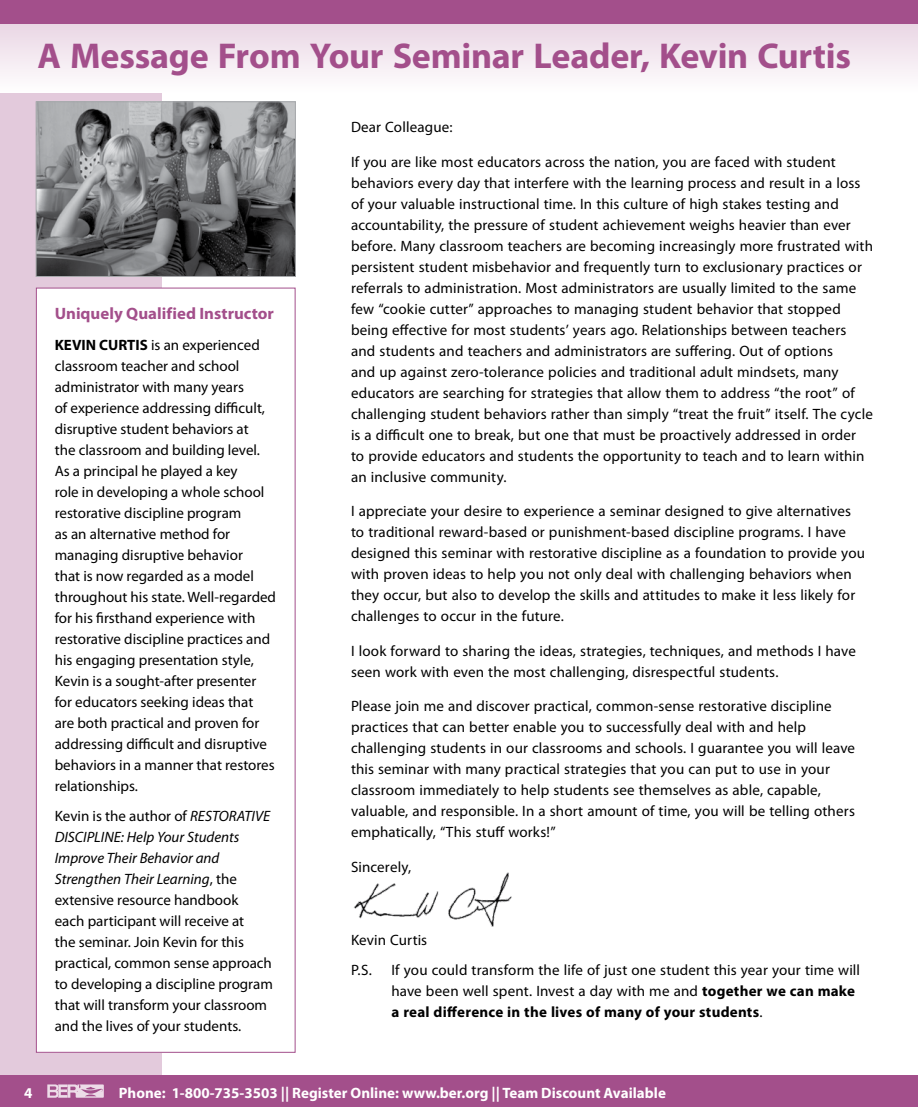
<style>
.page{position:relative;width:918px;height:1107px;background:#fff}
.page>*{position:absolute;margin:0;border:0;box-sizing:border-box;transform-origin:0 0}
.t1{font:700 36px "Myriad Pro";letter-spacing:-.005em;color:#a34f8b}
.t2{font:700 16.5px "Myriad Pro";color:#a34f8b}
.t3{font:15px/21px "Myriad Pro";letter-spacing:.01em;color:#000}
.t4{font:700 15px "Myriad Pro";color:#fff}
.s1{font-weight:700}
.s2{font-style:italic}
</style>
<div class="page">
<div style="left:0;top:0;width:162px;height:1107px;background:#e3cadc"></div>
<div style="left:0;top:1076px;width:918px;height:31px;background:#a34f8b"></div>
<svg style="left:47px;top:1084px;width:57px;height:14px"></svg>
<svg style="left:0;top:24px;width:918px;height:68px"></svg>
<div style="left:0;top:0;width:918px;height:24px;background:#a34f8b"></div>
<img style="left:353px;top:872px;width:159px;height:55px">
<div style="left:36px;top:288px;width:259px;height:764px;background:#fff"></div>
<div style="left:36px;top:288px;width:260px;height:765px;border:1px solid #a34f8b"></div>
<img style="left:38px;top:104px;width:256px;height:171px">
<div style="left:36px;top:102px;width:260px;height:175px;border:1px solid #a7a9ac"></div>
<h1 class="t1" style="left:38px;top:32px;width:815px">A Message From Your Seminar Leader, Kevin Curtis</h1>
<p class="t2" style="left:55px;top:303px;width:221px">Uniquely Qualified Instructor</p>
<p class="t3" style="left:55px;top:335px;width:223px"><span class="s1">KEVIN CURTIS</span> is an experienced classroom teacher and school administrator with many years<br>of experience addressing difficult, disruptive student behaviors at<br>the classroom and building level.<br>As a principal he played a key<br>role in developing a whole school restorative discipline program<br>as an alternative method for managing disruptive behavior<br>that is now regarded as a model throughout his state. Well-regarded for his firsthand experience with restorative discipline practices and his engaging presentation style,<br>Kevin is a sought-after presenter for educators seeking ideas that are both practical and proven for addressing difficult and disruptive behaviors in a manner that restores relationships.</p>
<p class="t3" style="left:55px;top:806px;width:220px">Kevin is the author of <span class="s2">RESTORATIVE<br>DISCIPLINE: Help Your Students<br>Improve Their Behavior and<br>Strengthen Their Learning</span>, the extensive resource handbook<br>each participant will receive at<br>the seminar. Join Kevin for this practical, common sense approach to developing a discipline program that will transform your classroom and the lives of your students.</p>
<p class="t3" style="left:351px;top:117px;width:103px">Dear Colleague:</p>
<p class="t3" style="left:351px;top:151px;width:524px">If you are like most educators across the nation, you are faced with student behaviors every day that interfere with the learning process and result in a loss of your valuable instructional time. In this culture of high stakes testing and accountability, the pressure of student achievement weighs heavier than ever before. Many classroom teachers are becoming increasingly more frustrated with persistent student misbehavior and frequently turn to exclusionary practices or referrals to administration. Most administrators are usually limited to the same few “cookie cutter” approaches to managing student behavior that stopped being effective for most students’ years ago. Relationships between teachers and students and teachers and administrators are suffering. Out of options<br>and up against zero-tolerance policies and traditional adult mindsets, many educators are searching for strategies that allow them to address “the root” of challenging student behaviors rather than simply “treat the fruit” itself. The cycle is a difficult one to break, but one that must be proactively addressed in order<br>to provide educators and students the opportunity to teach and to learn within an inclusive community.</p>
<p class="t3" style="left:351px;top:501px;width:516px">I appreciate your desire to experience a seminar designed to give alternatives to traditional reward-based or punishment-based discipline programs. I have designed this seminar with restorative discipline as a foundation to provide you with proven ideas to help you not only deal with challenging behaviors when they occur, but also to develop the skills and attitudes to make it less likely for challenges to occur in the future.</p>
<p class="t3" style="left:351px;top:640px;width:506px">I look forward to sharing the ideas, strategies, techniques, and methods I have seen work with even the most challenging, disrespectful students.</p>
<p class="t3" style="left:351px;top:696px;width:506px">Please join me and discover practical, common‑sense restorative discipline practices that can better enable you to successfully deal with and help challenging students in our classrooms and schools. I guarantee you will leave this seminar with many practical strategies that you can put to use in your classroom immediately to help students see themselves as able, capable, valuable, and responsible. In a short amount of time, you will be telling others emphatically, “This stuff works!”</p>
<p class="t3" style="left:351px;top:856px;width:62px">Sincerely,</p>
<p class="t3" style="left:351px;top:925px;width:78px;line-height:30px">Kevin Curtis<br>P.S.</p>
<p class="t3" style="left:392px;top:960px;width:470px">If you could transform the life of just one student this year your time will have been well spent. Invest a day with me and <span class="s1">together we can make a real difference in the lives of many of your students</span>.</p>
<p class="t4" style="left:24px;top:1083px;width:10px">4</p>
<p class="t4" style="left:119px;top:1083px;width:549px">Phone: 1-800-735-3503 || Register Online: www.ber.org || Team Discount Available</p>
</div>
